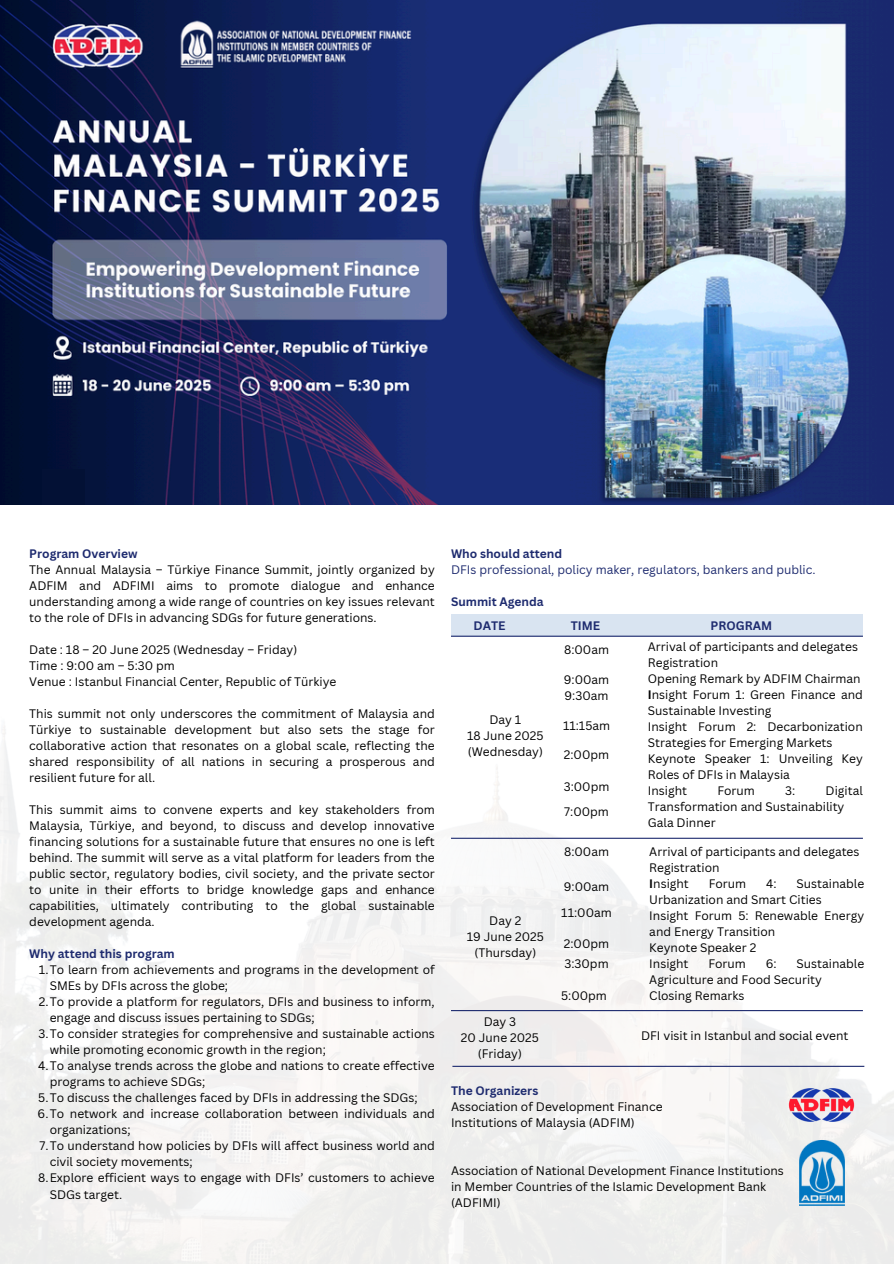
<style>
.page{position:relative;width:894px;height:1264px;background:#fff}
.page>*{position:absolute;margin:0;border:0;box-sizing:border-box;transform-origin:0 0}
.t1{font:700 27px "Canva Sans";color:#fff}
.t2{font:12px/16px "Canva Sans";color:#000}
.t3{font:700 12px "Canva Sans";color:#1e2b6f}
.t4{font:12px "Canva Sans";color:#1e2b6f}
.s1{font-weight:700}
</style>
<div class="page">
<img style="left:0;top:504px;width:893px;height:759px">
<img style="left:0;top:0;width:893px;height:504px">
<div style="left:451px;top:614px;width:411px;height:22px;background:#d9e4f1"></div>
<hr style="left:451px;top:635px;width:411px;height:1px;background:#1e2b6f">
<hr style="left:451px;top:837px;width:411px;height:1px;background:#1e2b6f">
<hr style="left:451px;top:1010px;width:411px;height:1px;background:#1e2b6f">
<img style="left:787px;top:1086px;width:69px;height:36px">
<img style="left:799px;top:1140px;width:45px;height:65px">
<div style="left:43px;top:469px;width:42px;height:35px;background:#031135"></div>
<hr style="left:452px;top:1065px;width:412px;height:1px;background:#1e2b6f">
<p class="t1" style="left:358px;top:123px;width:9px">.</p>
<p class="t3" style="left:29px;top:545px;width:110px">Program Overview</p>
<p class="t2" style="left:29px;top:561px;width:407px;text-align:justify">The Annual Malaysia – Türkiye Finance Summit, jointly organized by ADFIM and ADFIMI aims to promote dialogue and enhance understanding among a wide range of countries on key issues relevant to the role of DFIs in advancing SDGs for future generations.</p>
<p class="t2" style="left:29px;top:641px;width:269px">Date : 18 – 20 June 2025 (Wednesday – Friday)</p>
<p class="t2" style="left:29px;top:657px;width:147px">Time : 9:00 am – 5:30 pm</p>
<p class="t2" style="left:29px;top:673px;width:308px">Venue : Istanbul Financial Center, Republic of Türkiye</p>
<p class="t2" style="left:29px;top:705px;width:407px;text-align:justify">This summit not only underscores the commitment of Malaysia and Türkiye to sustainable development but also sets the stage for collaborative action that resonates on a global scale, reflecting the shared responsibility of all nations in securing a prosperous and resilient future for all.</p>
<p class="t2" style="left:29px;top:801px;width:407px;text-align:justify">This summit aims to convene experts and key stakeholders from Malaysia, Türkiye, and beyond, to discuss and develop innovative financing solutions for a sustainable future that ensures no one is left behind. The summit will serve as a vital platform for leaders from the public sector, regulatory bodies, civil society, and the private sector to unite in their efforts to bridge knowledge gaps and enhance capabilities, ultimately contributing to the global sustainable development agenda.</p>
<p class="t3" style="left:29px;top:945px;width:147px">Why attend this program</p>
<p class="t2" style="left:50px;top:961px;width:386px;text-indent:-11px">1.To learn from achievements and programs in the development of<br>SMEs by DFIs across the globe;</p>
<p class="t2" style="left:50px;top:993px;width:386px;text-indent:-11px">2.To provide a platform for regulators, DFIs and business to inform, engage and discuss issues pertaining to SDGs;</p>
<h2 class="t2" style="left:50px;top:1025px;width:386px;text-indent:-11px">3.To consider strategies for comprehensive and sustainable actions while promoting economic growth in the region;</h2>
<p class="t2" style="left:50px;top:1057px;width:386px;text-indent:-12px">4.To analyse trends across the globe and nations to create effective programs to achieve SDGs;</p>
<p class="t2" style="left:38px;top:1089px;width:381px">5.To discuss the challenges faced by DFIs in addressing the SDGs;</p>
<p class="t2" style="left:50px;top:1105px;width:386px;text-indent:-12px">6.To network and increase collaboration between individuals and organizations;</p>
<p class="t2" style="left:50px;top:1137px;width:386px;text-indent:-10px">7.To understand how policies by DFIs will affect business world and civil society movements;</p>
<p class="t2" style="left:50px;top:1169px;width:386px;text-indent:-12px">8.Explore efficient ways to engage with DFIs’ customers to achieve<br>SDGs target.</p>
<h2 class="t3" style="left:451px;top:545px;width:113px">Who should attend</h2>
<h1 class="t4" style="left:451px;top:561px;width:366px">DFIs professional, policy maker, regulators, bankers and public.</h1>
<p class="t3" style="left:451px;top:593px;width:94px">Summit Agenda</p>
<p class="t3" style="left:473px;top:617px;width:33px">DATE</p>
<p class="t3" style="left:570px;top:617px;width:31px">TIME</p>
<p class="t3" style="left:710px;top:617px;width:63px">PROGRAM</p>
<p class="t2" style="left:489px;top:711px;width:33px">Day 1</p>
<p class="t2" style="left:467px;top:727px;width:78px">18 June 2025</p>
<p class="t2" style="left:467px;top:743px;width:77px">(Wednesday)</p>
<p class="t2" style="left:489px;top:912px;width:34px">Day 2</p>
<p class="t2" style="left:466px;top:928px;width:78px">19 June 2025</p>
<p class="t2" style="left:474px;top:944px;width:63px">(Thursday)</p>
<p class="t2" style="left:483px;top:1013px;width:34px">Day 3</p>
<p class="t2" style="left:461px;top:1029px;width:79px">20 June 2025</p>
<p class="t2" style="left:478px;top:1045px;width:45px">(Friday)</p>
<p class="t2" style="left:564px;top:641px;width:46px">8:00am</p>
<p class="t2" style="left:563px;top:671px;width:47px">9:00am</p>
<p class="t2" style="left:564px;top:687px;width:45px">9:30am</p>
<p class="t2" style="left:563px;top:716px;width:49px">11:15am</p>
<p class="t2" style="left:563px;top:746px;width:47px">2:00pm</p>
<p class="t2" style="left:563px;top:778px;width:47px">3:00pm</p>
<p class="t2" style="left:564px;top:803px;width:46px">7:00pm</p>
<p class="t2" style="left:564px;top:843px;width:46px">8:00am</p>
<p class="t2" style="left:563px;top:878px;width:47px">9:00am</p>
<p class="t2" style="left:561px;top:904px;width:52px">11:00am</p>
<p class="t2" style="left:563px;top:934px;width:47px">2:00pm</p>
<p class="t2" style="left:564px;top:955px;width:46px">3:30pm</p>
<p class="t2" style="left:561px;top:987px;width:47px">5:00pm</p>
<p class="t2" style="left:647px;top:638px;width:212px">Arrival of participants and delegates</p>
<p class="t2" style="left:647px;top:654px;width:72px">Registration</p>
<p class="t2" style="left:647px;top:670px;width:214px">Opening Remark by ADFIM Chairman</p>
<p class="t2" style="left:647px;top:686px;width:216px"><span class="s1">I</span>nsight Forum 1: Green Finance and<br>Sustainable Investing</p>
<p class="t2" style="left:647px;top:718px;width:216px">Insight Forum 2: Decarbonization<br>Strategies for Emerging Markets</p>
<p class="t2" style="left:647px;top:750px;width:216px">Keynote Speaker 1: Unveiling Key<br>Roles of DFIs in Malaysia</p>
<p class="t2" style="left:647px;top:782px;width:41px">Insight</p>
<p class="t2" style="left:717px;top:782px;width:39px">Forum</p>
<p class="t2" style="left:785px;top:782px;width:12px">3:</p>
<p class="t2" style="left:647px;top:782px;width:216px;text-indent:178px">Digital<br>Transformation and Sustainability</p>
<p class="t2" style="left:647px;top:814px;width:69px">Gala Dinner</p>
<p class="t2" style="left:649px;top:843px;width:212px">Arrival of participants and delegates</p>
<p class="t2" style="left:649px;top:859px;width:72px">Registration</p>
<p class="t2" style="left:649px;top:875px;width:41px"><span class="s1">I</span>nsight</p>
<p class="t2" style="left:708px;top:875px;width:39px">Forum</p>
<p class="t2" style="left:766px;top:875px;width:12px">4:</p>
<p class="t2" style="left:649px;top:875px;width:216px;text-indent:147px">Sustainable<br>Urbanization and Smart Cities</p>
<p class="t2" style="left:649px;top:907px;width:216px">Insight Forum 5: Renewable Energy and Energy Transition</p>
<p class="t2" style="left:649px;top:939px;width:108px">Keynote Speaker 2</p>
<p class="t2" style="left:649px;top:955px;width:41px">Insight</p>
<p class="t2" style="left:708px;top:955px;width:39px">Forum</p>
<p class="t2" style="left:765px;top:955px;width:12px">6:</p>
<p class="t2" style="left:649px;top:955px;width:216px;text-indent:147px">Sustainable<br>Agriculture and Food Security</p>
<p class="t2" style="left:649px;top:987px;width:96px">Closing Remarks</p>
<p class="t2" style="left:641px;top:1027px;width:209px">DFI visit in Istanbul and social event</p>
<p class="t3" style="left:451px;top:1081px;width:89px">The Organizers</p>
<p class="t2" style="left:451px;top:1097px;width:213px">Association of Development Finance</p>
<p class="t2" style="left:451px;top:1113px;width:185px">Institutions of Malaysia (ADFIM)</p>
<p class="t2" style="left:451px;top:1161px;width:334px">Association of National Development Finance Institutions in Member Countries of the Islamic Development Bank (ADFIMI)</p>
</div>
